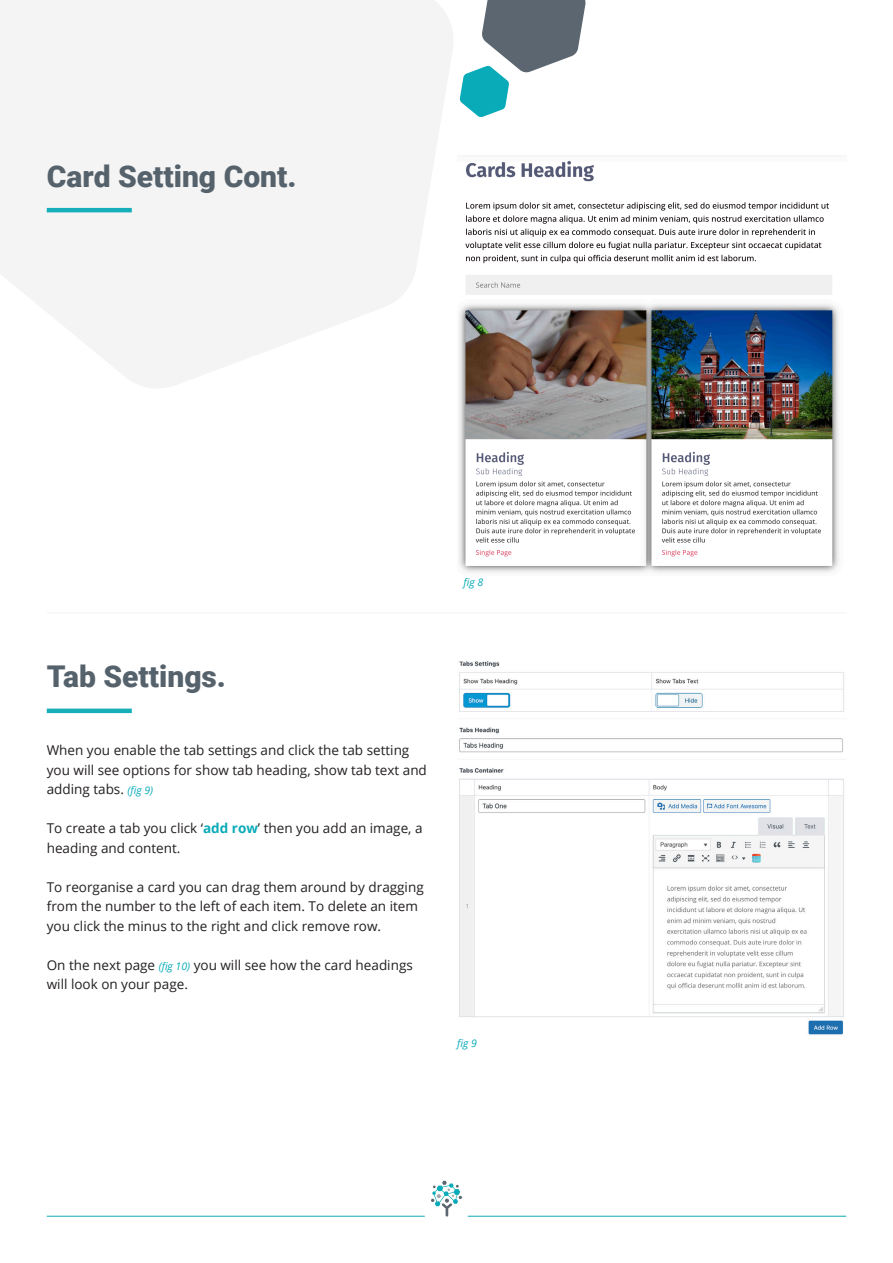
<style>
.page{position:relative;width:893px;height:1263px;background:#fff}
.page>*{position:absolute;margin:0;border:0;box-sizing:border-box;transform-origin:0 0}
.t1{font:900 30px "Roboto";color:#55626c}
.t2{font:13.5px/19.5px "Open Sans";color:#231f20}
.t3{font:italic 10.5px "Open Sans";color:#0aabb8}
.s1{font-style:italic;font-size:10.5px;color:#0aabb8}
.s2{font-weight:700;color:#0aabb8}
</style>
<div class="page">
<hr style="left:468px;top:1216px;width:378px;height:1px;background:#0aabb8">
<hr style="left:47px;top:1216px;width:378px;height:1px;background:#0aabb8">
<svg style="left:431px;top:1181px;width:31px;height:35px"></svg>
<svg style="left:0;top:0;width:453px;height:388px;fill:#f4f4f4"></svg>
<hr style="left:47px;top:208px;width:85px;height:4px;background:#16afb9">
<svg style="left:460px;top:0;width:126px;height:117px"></svg>
<img style="left:459px;top:161px;width:380px;height:412px">
<hr style="left:47px;top:613px;width:799px;height:1px;background:#f4f4f4">
<hr style="left:47px;top:709px;width:85px;height:4px;background:#16afb9">
<img style="left:459px;top:661px;width:385px;height:374px">
<p class="t1" style="left:47px;top:155px;width:251px">Card Setting Cont.</p>
<p class="t3" style="left:463px;top:575px;width:21px">fig 8</p>
<p class="t1" style="left:47px;top:656px;width:181px">Tab Settings.</p>
<p class="t2" style="left:47px;top:740px;width:382px">When you enable the tab settings and click the tab setting you will see options for show tab heading, show tab text and adding tabs. <span class="s1">(fig 9)</span></p>
<p class="t2" style="left:47px;top:818px;width:377px">To create a tab you click ‘<span class="s2">add row</span>’ then you add an image, a heading and content.</p>
<p class="t2" style="left:47px;top:877px;width:378px">To reorganise a card you can drag them around by dragging from the number to the left of each item. To delete an item you click the minus to the right and click remove row.</p>
<p class="t2" style="left:47px;top:955px;width:368px">On the next page <span class="s1">(fig 10)</span> you will see how the card headings will look on your page.</p>
<p class="t3" style="left:457px;top:1036px;width:21px">fig 9</p>
</div>
